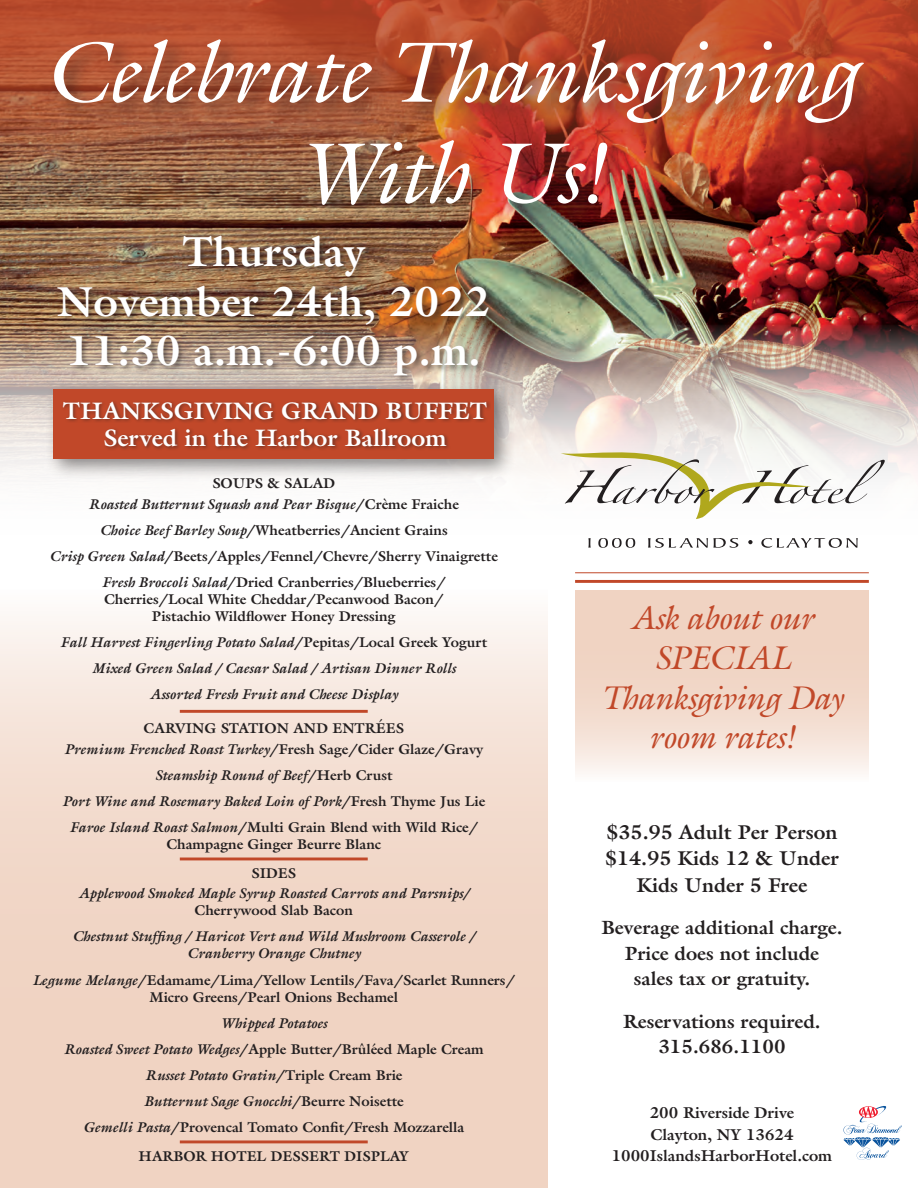
<style>
.page{position:relative;width:918px;height:1188px;background:#fff}
.page>*{position:absolute;margin:0;border:0;box-sizing:border-box;transform-origin:0 0}
.t1{font:700 42.3px/49.3px "Galliard";color:#fff;text-align:center}
.t2{font:italic 33.15px/39.8px "Galliard";letter-spacing:-.02em;color:#c14829;text-align:center}
.t3{font:700 24px/27px "Galliard";color:#fff;text-align:center}
.t4{font:700 20.1px/26.4px "Galliard";color:#231f20;text-align:center}
.t5{font:700 19.35px/25.2px "Galliard";color:#231f20;text-align:center}
.t6{font:700 15.9px/21.6px "Galliard";color:#231f20;text-align:center}
.t7{font:700 14.25px/26.1px "Galliard";color:#231f20;text-align:center}
.t8{font:italic 700 14.25px/26.1px "Galliard";color:#231f20;text-align:center}
.s1{font-style:normal}
.s2{font-style:italic}
</style>
<div class="page">
<img style="left:0;top:190px;width:918px;height:134px">
<svg style="left:575px;top:590px;width:294px;height:184px;background:#f2dacd"></svg>
<img style="left:0;top:324px;width:918px;height:250px">
<img style="left:0;top:0;width:918px;height:190px">
<svg style="left:0;top:616px;width:548px;height:572px;background:#f2dacc"></svg>
<div style="left:45px;top:380px;width:471px;height:100px;background:#231f20;opacity:.5"></div>
<div style="left:53px;top:389px;width:441px;height:69px;background:#c14829"></div>
<div style="left:61px;top:400px;width:430px;height:51px;background:#231f20;opacity:.5"></div>
<hr style="left:180px;top:710px;width:188px;height:3px;background:#c14829">
<hr style="left:180px;top:858px;width:188px;height:2px;background:#c14829">
<hr style="left:180px;top:1140px;width:188px;height:3px;background:#c14829">
<hr style="left:575px;top:580px;width:294px;height:3px;background:#c14829">
<hr style="left:575px;top:572px;width:294px;height:1px;background:#c14829">
<div style="left:306px;top:136px;width:324px;height:91px;background:#231f20;opacity:.5"></div>
<img style="left:309px;top:146px;width:298px;height:59px">
<div style="left:49px;top:35px;width:836px;height:111px;background:#231f20;opacity:.5"></div>
<svg style="left:54px;top:39px;width:810px;height:84px;background:#bb6e55"></svg>
<svg style="left:843px;top:1106px;width:59px;height:54px"></svg>
<div style="left:56px;top:235px;width:441px;height:148px;background:#231f20;opacity:.5"></div>
<svg style="left:561px;top:451px;width:324px;height:68px"></svg>
<svg style="left:588px;top:538px;width:3px;height:10px"></svg>
<svg style="left:598px;top:538px;width:37px;height:10px"></svg>
<svg style="left:648px;top:538px;width:90px;height:10px"></svg>
<svg style="left:748px;top:540px;width:5px;height:4px"></svg>
<svg style="left:761px;top:538px;width:97px;height:10px"></svg>
<h1 class="t1" style="left:57px;top:226px;width:434px">Thursday<br>November 24th, 2022<br>11:30 a.m.-6:00 p.m.</h1>
<h3 class="t3" style="left:63px;top:397px;width:426px">THANKSGIVING GRAND BUFFET<br>Served in the Harbor Ballroom</h3>
<p class="t8" style="left:89px;top:474px;width:372px;line-height:20.1px"><span class="s1">SOUPS &amp; SALAD<br></span>Roasted Butternut Squash and Pear Bisque<span class="s1">/Crème Fraiche</span></p>
<p class="t7" style="left:50px;top:517px;width:450px"><span class="s2">Choice Beef Barley Soup</span>/Wheatberries/Ancient Grains<br><span class="s2">Crisp Green Salad</span>/Beets/Apples/Fennel/Chevre/Sherry Vinaigrette<br><span class="s2">Fresh Broccoli Salad</span>/Dried Cranberries/Blueberries/</p>
<p class="t7" style="left:104px;top:590px;width:341px;line-height:17.1px">Cherries/Local White Cheddar/Pecanwood Bacon/<br>Pistachio Wildflower Honey Dressing</p>
<p class="t8" style="left:60px;top:629px;width:428px">Fall Harvest Fingerling Potato Salad<span class="s1">/Pepitas/Local Greek Yogurt<br></span>Mixed Green Salad / Caesar Salad / Artisan Dinner Rolls<br>Assorted Fresh Fruit and Cheese Display</p>
<p class="t7" style="left:64px;top:718px;width:420px;line-height:20.1px">CARVING STATION AND ENTRÉES<br><span class="s2">Premium Frenched Roast Turkey</span>/Fresh Sage/Cider Glaze/Gravy</p>
<p class="t8" style="left:62px;top:762px;width:425px">Steamship Round of Beef<span class="s1">/Herb Crust<br></span>Port Wine and Rosemary Baked Loin of Pork<span class="s1">/Fresh Thyme Jus Lie<br></span>Faroe Island Roast Salmon<span class="s1">/Multi Grain Blend with Wild Rice/</span></p>
<p class="t7" style="left:166px;top:829px;width:216px;line-height:29.1px">Champagne Ginger Beurre Blanc<br>SIDES</p>
<p class="t8" style="left:79px;top:880px;width:392px">Applewood Smoked Maple Syrup Roasted Carrots and Parsnips/</p>
<p class="t7" style="left:195px;top:897px;width:160px">Cherrywood Slab Bacon</p>
<p class="t8" style="left:72px;top:928px;width:404px;line-height:17.1px">Chestnut Stuffing / Haricot Vert and Wild Mushroom Casserole /<br>Cranberry Orange Chutney</p>
<p class="t7" style="left:33px;top:971px;width:484px;line-height:17.1px"><span class="s2">Legume Melange</span>/Edamame/Lima/Yellow Lentils/Fava/Scarlet Runners/<br>Micro Greens/Pearl Onions Bechamel</p>
<p class="t7" style="left:64px;top:1010px;width:422px"><span class="s2">Whipped Potatoes<br>Roasted Sweet Potato Wedges</span>/Apple Butter/Brûléed Maple Cream <span class="s2">Russet Potato Gratin</span>/Triple Cream Brie<br><span class="s2">Butternut Sage Gnocchi</span>/Beurre Noisette<br><span class="s2">Gemelli Pasta</span>/Provencal Tomato Confit/Fresh Mozzarella</p>
<p class="t7" style="left:139px;top:1143px;width:272px">HARBOR HOTEL DESSERT DISPLAY</p>
<h2 class="t2" style="left:601px;top:597px;width:243px">Ask about our<br>SPECIAL<br>Thanksgiving Day room rates!</h2>
<h3 class="t4" style="left:605px;top:818px;width:235px">$35.95 Adult Per Person $14.95 Kids 12 &amp; Under<br>Kids Under 5 Free</h3>
<h3 class="t5" style="left:601px;top:915px;width:242px">Beverage additional charge.<br>Price does not include<br>sales tax or gratuity.</h3>
<h3 class="t5" style="left:623px;top:1008px;width:199px">Reservations required.<br>315.686.1100</h3>
<p class="t6" style="left:612px;top:1102px;width:222px">200 Riverside Drive<br>Clayton, NY 13624<br>1000IslandsHarborHotel.com</p>
</div>
